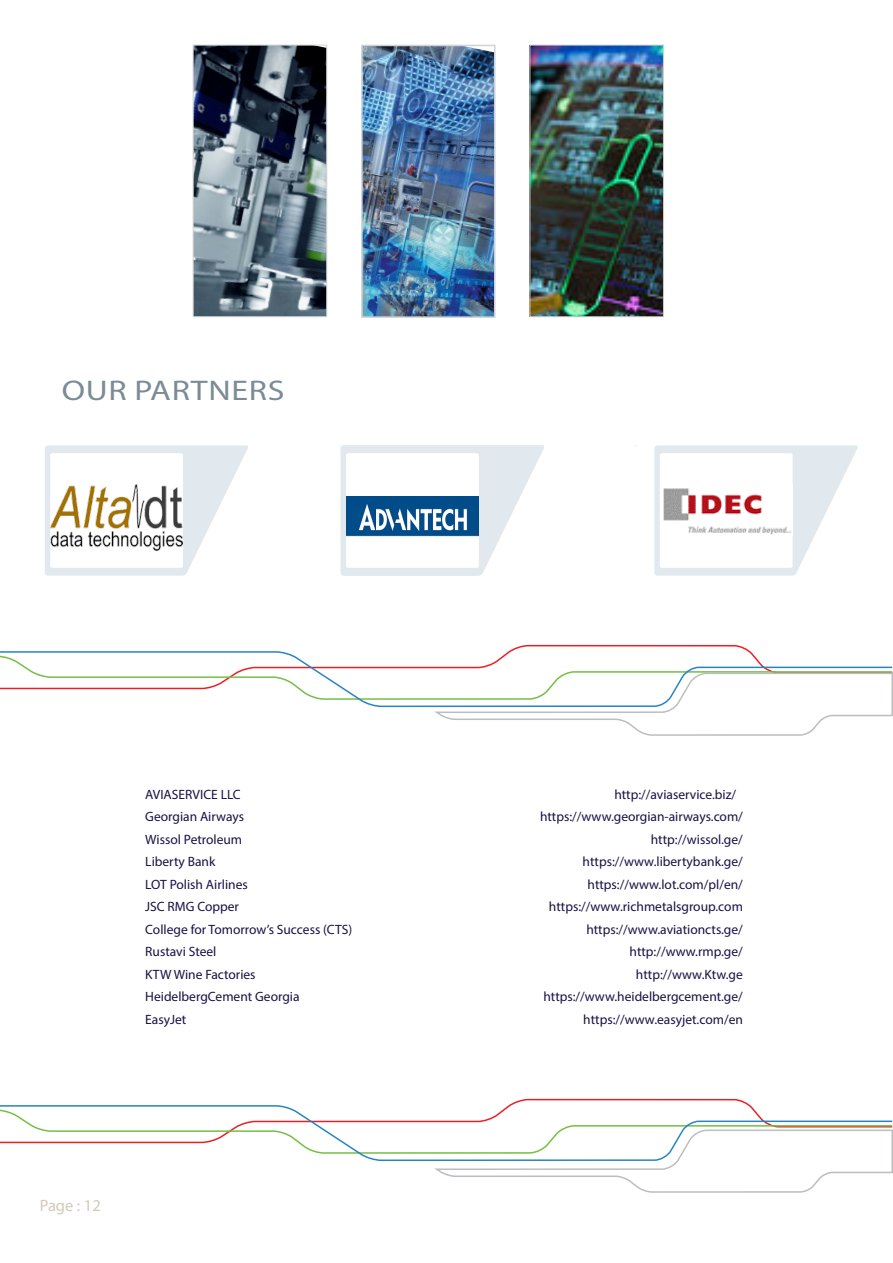
<style>
.page{position:relative;width:893px;height:1263px;background:#fff}
.page>*{position:absolute;margin:0;border:0;box-sizing:border-box;transform-origin:0 0}
.t1{font:28.5px "Myriad Pro";letter-spacing:.02em;color:#7b8c95;scale:1.19 1}
.t2{font:16.5px "Myriad Pro";color:#d1cab9}
.t3{font:13.5px "Myriad Pro";color:#171145}
</style>
<div class="page">
<img style="left:364px;top:48px;width:128px;height:267px">
<div style="left:361px;top:45px;width:134px;height:273px;border:2px solid #d1d2d4"></div>
<img style="left:195px;top:47px;width:130px;height:268px">
<div style="left:193px;top:45px;width:134px;height:272px;border:1px solid #d1d2d4"></div>
<img style="left:531px;top:47px;width:131px;height:268px">
<div style="left:529px;top:45px;width:135px;height:272px;border:1px solid #d1d2d4"></div>
<svg style="left:434px;top:1098px;width:459px;height:95px"></svg>
<svg style="left:0;top:1104px;width:893px;height:57px"></svg>
<svg style="left:434px;top:644px;width:459px;height:92px"></svg>
<svg style="left:0;top:650px;width:893px;height:58px"></svg>
<svg style="left:45px;top:445px;width:592px;height:131px"></svg>
<div style="left:346px;top:453px;width:133px;height:115px;background:#fff;border-radius:2px"></div>
<img style="left:346px;top:496px;width:133px;height:40px">
<svg style="left:654px;top:445px;width:204px;height:131px"></svg>
<div style="left:660px;top:453px;width:133px;height:115px;background:#fff;border-radius:2px"></div>
<img style="left:663px;top:488px;width:129px;height:47px">
<p class="t1" style="left:62px;top:373px;width:189px">OUR PARTNERS</p>
<p class="t3" style="left:145px;top:786px;width:97px">AVIASERVICE LLC</p>
<p class="t3" style="left:614px;top:786px;width:123px">http://aviaservice.biz/</p>
<p class="t3" style="left:145px;top:808px;width:100px">Georgian Airways</p>
<p class="t3" style="left:540px;top:808px;width:204px">https://www.georgian-airways.com/</p>
<p class="t3" style="left:145px;top:831px;width:98px">Wissol Petroleum</p>
<p class="t3" style="left:651px;top:831px;width:94px">http://wissol.ge/</p>
<p class="t3" style="left:145px;top:853px;width:72px">Liberty Bank</p>
<p class="t3" style="left:583px;top:853px;width:162px">https://www.libertybank.ge/</p>
<p class="t3" style="left:145px;top:876px;width:104px">LOT Polish Airlines</p>
<p class="t3" style="left:588px;top:876px;width:157px">https://www.lot.com/pl/en/</p>
<p class="t3" style="left:145px;top:898px;width:95px">JSC RMG Copper</p>
<p class="t3" style="left:549px;top:898px;width:195px">https://www.richmetalsgroup.com</p>
<p class="t3" style="left:145px;top:921px;width:208px">College for Tomorrow’s Success (CTS)</p>
<p class="t3" style="left:586px;top:921px;width:158px">https://www.aviationcts.ge/</p>
<p class="t3" style="left:145px;top:943px;width:73px">Rustavi Steel</p>
<p class="t3" style="left:630px;top:943px;width:115px">http://www.rmp.ge/</p>
<p class="t3" style="left:145px;top:966px;width:112px">KTW Wine Factories</p>
<p class="t3" style="left:636px;top:966px;width:108px">http://www.Ktw.ge</p>
<p class="t3" style="left:145px;top:988px;width:156px">HeidelbergCement Georgia</p>
<p class="t3" style="left:543px;top:988px;width:201px">https://www.heidelbergcement.ge/</p>
<p class="t3" style="left:145px;top:1011px;width:43px">EasyJet</p>
<p class="t3" style="left:583px;top:1011px;width:161px">https://www.easyjet.com/en</p>
<p class="t2" style="left:40px;top:1196px;width:63px">Page : 12</p>
</div>
